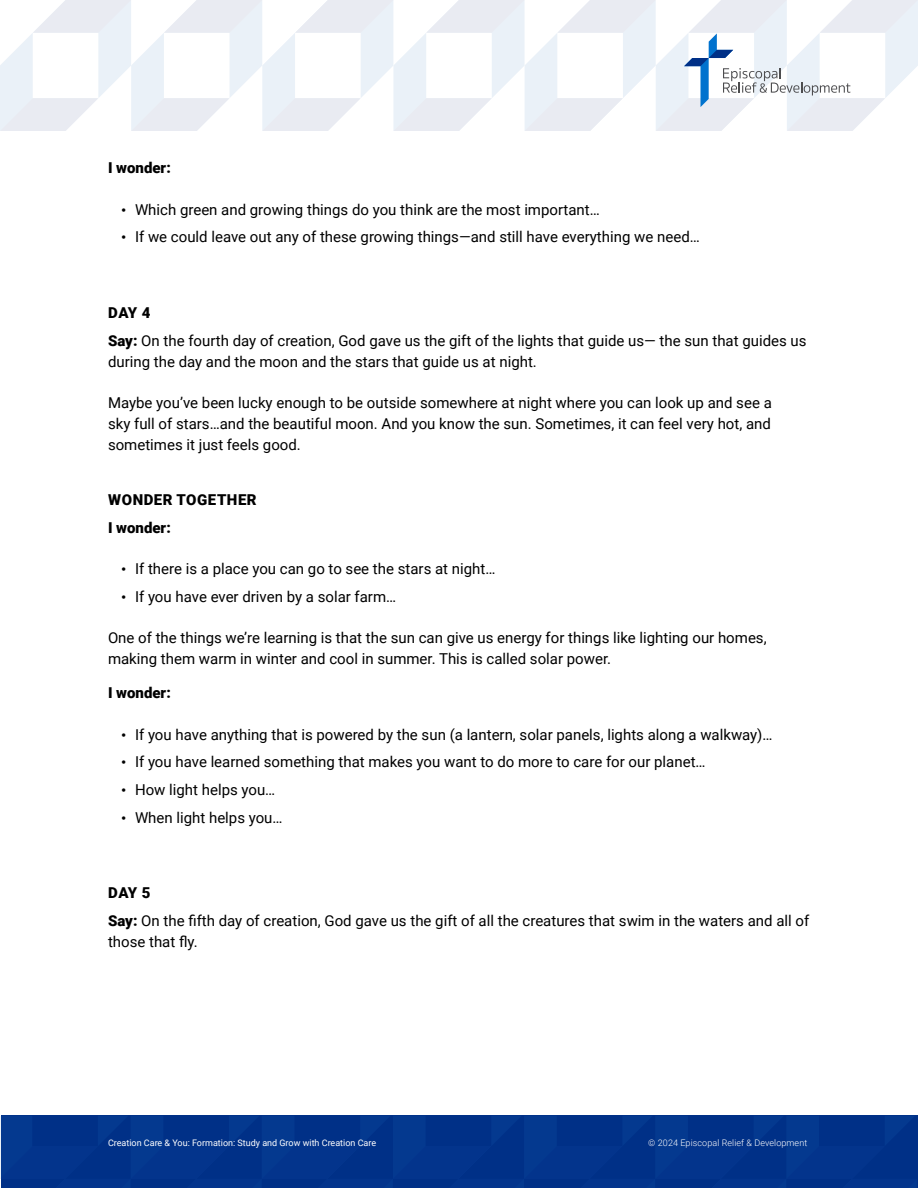
<style>
.page{position:relative;width:918px;height:1188px;background:#fff}
.page>*{position:absolute;margin:0;border:0;box-sizing:border-box;transform-origin:0 0}
.t1{font:15px/21px "Roboto";color:#000}
.t2{font:900 15px/27.8px "Roboto";letter-spacing:.035em;color:#000}
.t3{font:900 15px "Roboto";color:#000}
.t4{font:9px "Roboto";color:#fff}
.t5{font:300 9px "Roboto";letter-spacing:.01em;color:#fff}
.s1{font-family:"Source Serif Pro"}
.s2{font-weight:900}
</style>
<div class="page">
<div style="left:0;top:1116px;width:917px;height:72px;background:#03348c"></div>
<svg style="left:0;top:0;width:918px;height:131px"></svg>
<p class="t3" style="left:108px;top:157px;width:64px">I wonder:</p>
<p class="t1" style="left:122px;top:198px;width:480px"><span class="s1">•</span> Which green and growing things do you think are the most important…</p>
<p class="t1" style="left:122px;top:226px;width:580px"><span class="s1">•</span> If we could leave out any of these growing things—and still have everything we need…</p>
<p class="t1" style="left:108px;top:298px;width:700px;line-height:27.8px"><span class="s2">DAY 4<br>Say:</span> On the fourth day of creation, God gave us the gift of the lights that guide us— the sun that guides us</p>
<p class="t1" style="left:108px;top:350px;width:430px">during the day and the moon and the stars that guide us at night.</p>
<p class="t1" style="left:108px;top:392px;width:665px;text-align:justify">Maybe you’ve been lucky enough to be outside somewhere at night where you can look up and see a sky full of stars…and the beautiful moon. And you know the sun. Sometimes, it can feel very hot, and sometimes it just feels good.</p>
<p class="t2" style="left:108px;top:485px;width:150px">WONDER TOGETHER<br>I wonder:</p>
<p class="t1" style="left:122px;top:557px;width:375px"><span class="s1">•</span> If there is a place you can go to see the stars at night…</p>
<p class="t1" style="left:122px;top:585px;width:276px"><span class="s1">•</span> If you have ever driven by a solar farm…</p>
<p class="t1" style="left:108px;top:626px;width:660px">One of the things we’re learning is that the sun can give us energy for things like lighting our homes, making them warm in winter and cool in summer. This is called solar power.</p>
<p class="t3" style="left:108px;top:682px;width:64px">I wonder:</p>
<p class="t1" style="left:122px;top:723px;width:653px"><span class="s1">•</span> If you have anything that is powered by the sun (a lantern, solar panels, lights along a walkway)…</p>
<p class="t1" style="left:122px;top:751px;width:586px"><span class="s1">•</span> If you have learned something that makes you want to do more to care for our planet…</p>
<p class="t1" style="left:122px;top:779px;width:155px"><span class="s1">•</span> How light helps you…</p>
<p class="t1" style="left:122px;top:806px;width:163px"><span class="s1">•</span> When light helps you…</p>
<p class="t1" style="left:108px;top:879px;width:703px;line-height:27.8px"><span class="s2">DAY 5<br>Say:</span> On the fifth day of creation, God gave us the gift of all the creatures that swim in the waters and all of</p>
<p class="t1" style="left:108px;top:931px;width:91px">those that fly.</p>
<p class="t4" style="left:108px;top:1136px;width:270px">Creation Care &amp; You: Formation: Study and Grow with Creation Care</p>
<p class="t5" style="left:648px;top:1136px;width:160px">© 2024 Episcopal Relief &amp; Development</p>
</div>
